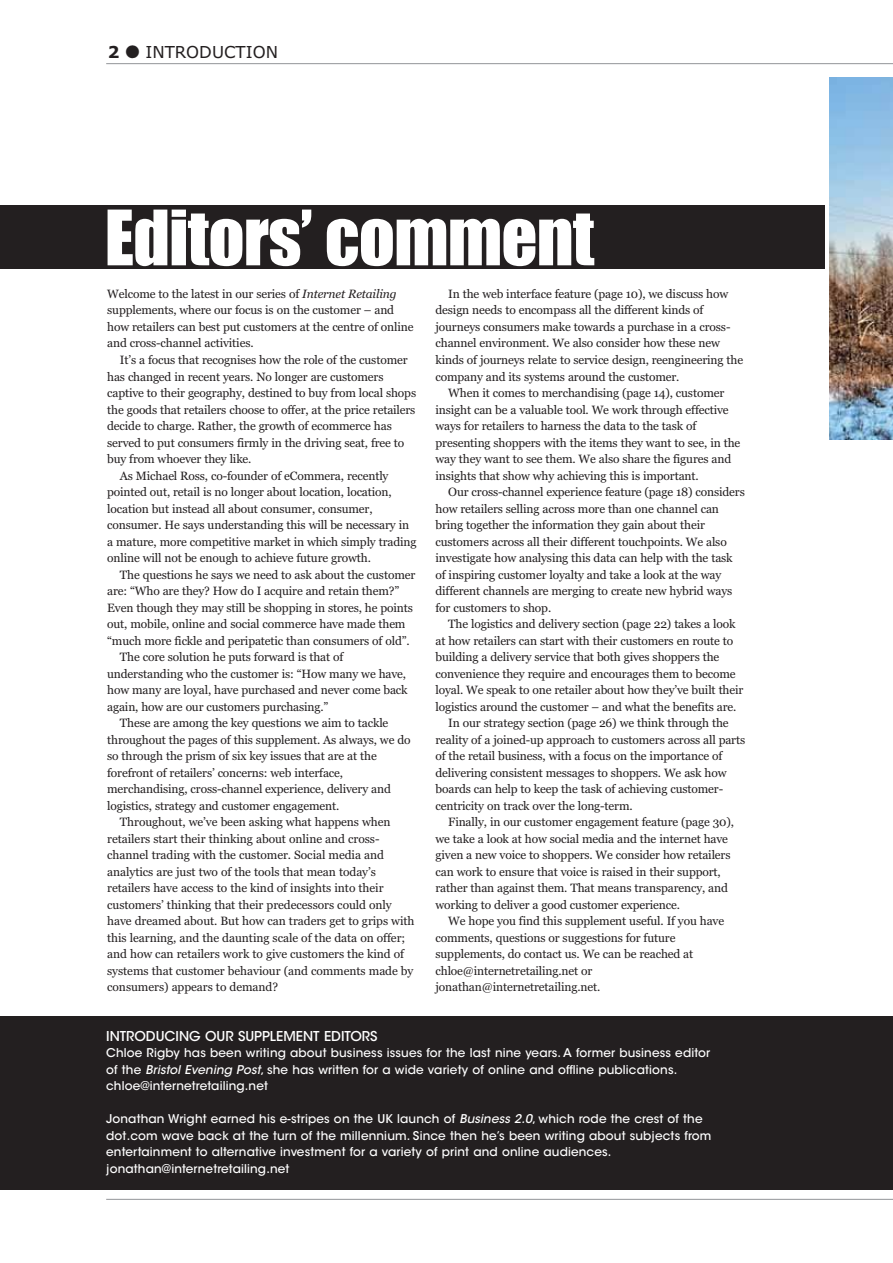
<style>
.page{position:relative;width:893px;height:1263px;background:#fff}
.page>*{position:absolute;margin:0;border:0;box-sizing:border-box;transform-origin:0 0}
.t1{font:70.5px "Impact";letter-spacing:-.01em;color:#fff}
.t2{font:16.5px "Verdana";color:#231f20}
.t3{font:500 13.5px "ITC Avant Garde Std";color:#fff}
.t4{font:12px/16.5px "Georgia";letter-spacing:-.01em;color:#231f20}
.t5{font:500 12px/16.5px "ITC Avant Garde Std";letter-spacing:.01em;color:#fff}
.s1{font-weight:700}
.s2{font-style:italic}
</style>
<div class="page">
<div style="left:0;top:1016px;width:893px;height:173px;background:#231f20"></div>
<hr style="left:106px;top:63px;width:787px;height:1px;background:#939598">
<hr style="left:106px;top:1199px;width:787px;height:1px;background:#939598">
<div style="left:0;top:206px;width:824px;height:63px;background:#231f20"></div>
<img style="left:829px;top:78px;width:64px;height:361px">
<h2 class="t2" style="left:108px;top:42px;width:172px"><span class="s1">2</span> ● INTRODUCTION</h2>
<h1 class="t1" style="left:105px;top:200px;width:491px">Editors’ comment</h1>
<p class="t4" style="left:107px;top:286px;width:308px">Welcome to the latest in our series of <span class="s2">Internet Retailing </span>supplements, where our focus is on the customer – and how retailers can best put customers at the centre of online and cross-channel activities.</p>
<p class="t4" style="left:120px;top:352px;width:289px">It’s a focus that recognises how the role of the customer</p>
<p class="t4" style="left:107px;top:369px;width:278px">has changed in recent years. No longer are customers</p>
<p class="t4" style="left:107px;top:385px;width:310px">captive to their geography, destined to buy from local shops</p>
<p class="t4" style="left:107px;top:402px;width:310px">the goods that retailers choose to offer, at the price retailers</p>
<p class="t4" style="left:107px;top:418px;width:286px">decide to charge. Rather, the growth of ecommerce has</p>
<p class="t4" style="left:107px;top:435px;width:299px">served to put consumers firmly in the driving seat, free to</p>
<p class="t4" style="left:107px;top:451px;width:146px">buy from whoever they like.</p>
<p class="t4" style="left:120px;top:468px;width:270px">As Michael Ross, co-founder of eCommera, recently</p>
<p class="t4" style="left:107px;top:484px;width:286px">pointed out, retail is no longer about location, location,</p>
<p class="t4" style="left:107px;top:501px;width:267px">location but instead all about consumer, consumer,</p>
<p class="t4" style="left:107px;top:517px;width:303px">consumer. He says understanding this will be necessary in</p>
<p class="t4" style="left:107px;top:534px;width:311px">a mature, more competitive market in which simply trading</p>
<p class="t4" style="left:107px;top:550px;width:265px">online will not be enough to achieve future growth.</p>
<p class="t4" style="left:120px;top:567px;width:297px">The questions he says we need to ask about the customer</p>
<p class="t4" style="left:107px;top:583px;width:294px">are: “Who are they? How do I acquire and retain them?”</p>
<p class="t4" style="left:107px;top:600px;width:307px">Even though they may still be shopping in stores, he points</p>
<p class="t4" style="left:107px;top:616px;width:300px">out, mobile, online and social commerce have made them</p>
<p class="t4" style="left:107px;top:633px;width:304px">“much more fickle and peripatetic than consumers of old”.</p>
<p class="t4" style="left:120px;top:649px;width:225px">The core solution he puts forward is that of</p>
<p class="t4" style="left:107px;top:666px;width:300px">understanding who the customer is: “How many we have,</p>
<p class="t4" style="left:107px;top:682px;width:302px">how many are loyal, have purchased and never come back</p>
<p class="t4" style="left:107px;top:699px;width:223px">again, how are our customers purchasing.”</p>
<p class="t4" style="left:120px;top:715px;width:270px">These are among the key questions we aim to tackle</p>
<p class="t4" style="left:107px;top:732px;width:305px">throughout the pages of this supplement. As always, we do</p>
<p class="t4" style="left:107px;top:748px;width:271px">so through the prism of six key issues that are at the</p>
<p class="t4" style="left:107px;top:765px;width:237px">forefront of retailers’ concerns: web interface,</p>
<p class="t4" style="left:107px;top:781px;width:285px">merchandising, cross-channel experience, delivery and</p>
<p class="t4" style="left:107px;top:798px;width:234px">logistics, strategy and customer engagement.</p>
<p class="t4" style="left:120px;top:814px;width:272px">Throughout, we’ve been asking what happens when</p>
<p class="t4" style="left:107px;top:831px;width:274px">retailers start their thinking about online and cross-</p>
<p class="t4" style="left:107px;top:847px;width:278px">channel trading with the customer. Social media and</p>
<p class="t4" style="left:107px;top:864px;width:270px">analytics are just two of the tools that mean today’s</p>
<p class="t4" style="left:107px;top:880px;width:278px">retailers have access to the kind of insights into their</p>
<p class="t4" style="left:107px;top:897px;width:286px">customers’ thinking that their predecessors could only</p>
<p class="t4" style="left:107px;top:913px;width:309px">have dreamed about. But how can traders get to grips with</p>
<p class="t4" style="left:107px;top:930px;width:299px">this learning, and the daunting scale of the data on offer;</p>
<p class="t4" style="left:107px;top:946px;width:298px">and how can retailers work to give customers the kind of</p>
<p class="t4" style="left:107px;top:963px;width:308px">systems that customer behaviour (and comments made by</p>
<p class="t4" style="left:107px;top:979px;width:172px">consumers) appears to demand?</p>
<p class="t4" style="left:448px;top:286px;width:281px">In the web interface feature (page 10), we discuss how</p>
<p class="t4" style="left:435px;top:303px;width:269px">design needs to encompass all the different kinds of</p>
<p class="t4" style="left:435px;top:319px;width:296px">journeys consumers make towards a purchase in a cross-</p>
<p class="t4" style="left:435px;top:336px;width:286px">channel environment. We also consider how these new</p>
<p class="t4" style="left:435px;top:352px;width:309px">kinds of journeys relate to service design, reengineering the</p>
<p class="t4" style="left:435px;top:369px;width:245px">company and its systems around the customer.</p>
<p class="t4" style="left:448px;top:385px;width:277px">When it comes to merchandising (page 14), customer</p>
<p class="t4" style="left:435px;top:402px;width:295px">insight can be a valuable tool. We work through effective</p>
<p class="t4" style="left:435px;top:418px;width:262px">ways for retailers to harness the data to the task of</p>
<p class="t4" style="left:435px;top:435px;width:306px">presenting shoppers with the items they want to see, in the</p>
<p class="t4" style="left:435px;top:451px;width:297px">way they want to see them. We also share the figures and</p>
<p class="t4" style="left:435px;top:468px;width:265px">insights that show why achieving this is important.</p>
<p class="t4" style="left:448px;top:484px;width:298px">Our cross-channel experience feature (page 18) considers</p>
<p class="t4" style="left:435px;top:501px;width:285px">how retailers selling across more than one channel can</p>
<p class="t4" style="left:435px;top:517px;width:271px">bring together the information they gain about their</p>
<p class="t4" style="left:435px;top:534px;width:293px">customers across all their different touchpoints. We also</p>
<p class="t4" style="left:435px;top:550px;width:299px">investigate how analysing this data can help with the task</p>
<p class="t4" style="left:435px;top:567px;width:287px">of inspiring customer loyalty and take a look at the way</p>
<p class="t4" style="left:435px;top:583px;width:298px">different channels are merging to create new hybrid ways</p>
<p class="t4" style="left:435px;top:600px;width:117px">for customers to shop.</p>
<p class="t4" style="left:448px;top:616px;width:289px">The logistics and delivery section (page 22) takes a look</p>
<p class="t4" style="left:435px;top:633px;width:299px">at how retailers can start with their customers en route to</p>
<p class="t4" style="left:435px;top:649px;width:285px">building a delivery service that both gives shoppers the</p>
<p class="t4" style="left:435px;top:666px;width:302px">convenience they require and encourages them to become</p>
<p class="t4" style="left:435px;top:682px;width:309px">loyal. We speak to one retailer about how they’ve built their</p>
<p class="t4" style="left:435px;top:699px;width:302px">logistics around the customer – and what the benefits are.</p>
<p class="t4" style="left:448px;top:715px;width:282px">In our strategy section (page 26) we think through the</p>
<p class="t4" style="left:435px;top:732px;width:311px">reality of a joined-up approach to customers across all parts</p>
<p class="t4" style="left:435px;top:748px;width:288px">of the retail business, with a focus on the importance of</p>
<p class="t4" style="left:435px;top:765px;width:292px">delivering consistent messages to shoppers. We ask how</p>
<p class="t4" style="left:435px;top:781px;width:289px">boards can help to keep the task of achieving customer-</p>
<p class="t4" style="left:435px;top:798px;width:199px">centricity on track over the long-term.</p>
<p class="t4" style="left:448px;top:814px;width:287px">Finally, in our customer engagement feature (page 30),</p>
<p class="t4" style="left:435px;top:831px;width:294px">we take a look at how social media and the internet have</p>
<p class="t4" style="left:435px;top:847px;width:296px">given a new voice to shoppers. We consider how retailers</p>
<p class="t4" style="left:435px;top:864px;width:287px">can work to ensure that voice is raised in their support,</p>
<p class="t4" style="left:435px;top:880px;width:294px">rather than against them. That means transparency, and</p>
<p class="t4" style="left:435px;top:897px;width:246px">working to deliver a good customer experience.</p>
<p class="t4" style="left:448px;top:913px;width:277px">We hope you find this supplement useful. If you have</p>
<p class="t4" style="left:435px;top:930px;width:241px">comments, questions or suggestions for future</p>
<p class="t4" style="left:435px;top:946px;width:259px">supplements, do contact us. We can be reached at</p>
<p class="t4" style="left:435px;top:963px;width:158px">chloe@internetretailing.net or</p>
<p class="t4" style="left:435px;top:979px;width:166px">jonathan@internetretailing.net.</p>
<p class="t3" style="left:106px;top:1029px;width:273px">INTRODUCING OUR SUPPLEMENT EDITORS</p>
<p class="t5" style="left:106px;top:1045px;width:605px">Chloe Rigby has been writing about business issues for the last nine years. A former business editor of the <span class="s2">Bristol Evening Post</span>, she has written for a wide variety of online and offline publications. chloe@internetretailing.net</p>
<p class="t5" style="left:106px;top:1111px;width:606px">Jonathan Wright earned his e-stripes on the UK launch of <span class="s2">Business 2.0</span>, which rode the crest of the dot.com wave back at the turn of the millennium. Since then he’s been writing about subjects from entertainment to alternative investment for a variety of print and online audiences. jonathan@internetretailing.net</p>
</div>
